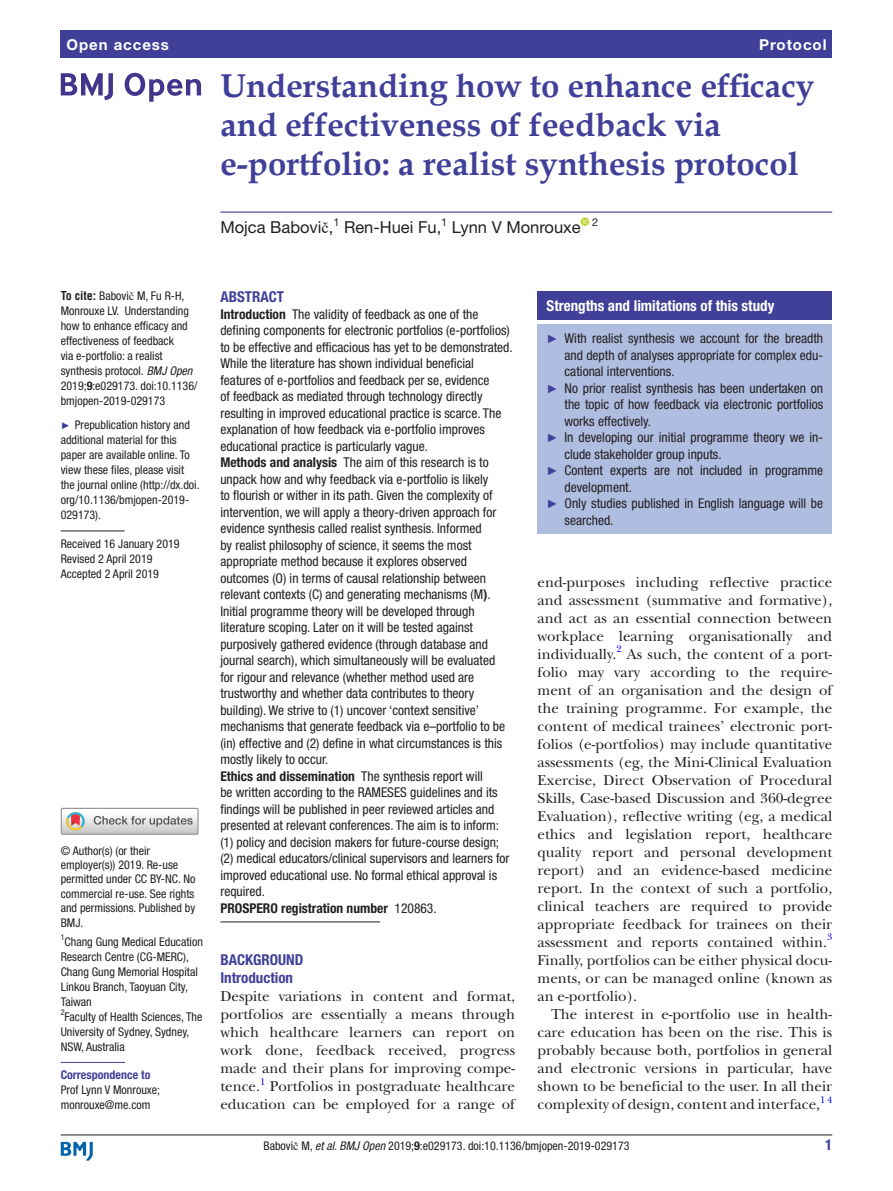
<style>
.page{position:relative;width:893px;height:1191px;background:#fff}
.page>*{position:absolute;margin:0;border:0;box-sizing:border-box;transform-origin:0 0}
.t1{font:700 33px/39px "Book Antiqua";color:#414099}
.t2{font:16.5px "Helvetica Neue LT Std";color:#231f20}
.t3{font:15px/18px "New Baskerville";color:#231f20;text-align:justify}
.t4{font:700 condensed 15px "Helvetica Neue LT Std";color:#fff}
.t5{font:700 condensed 15px/18px "Helvetica Neue LT Std";color:#414099}
.t6{font:700 15px "Helvetica Neue LT Std";letter-spacing:.065em;color:#fff}
.t7{font:condensed 13.5px/16.5px "Helvetica Neue LT Std";color:#231f20}
.t8{font:condensed 12px/15px "Helvetica Neue LT Std";color:#231f20}
.t9{font:700 condensed 12px "Helvetica Neue LT Std";color:#414099}
.t10{font:10.95px "Helvetica Neue LT Std";color:#231f20}
.t11{font:9.9px "New Baskerville";color:#00f}
.t12{font:condensed 7.95px "Helvetica Neue LT Std";color:#231f20}
.s1{font-family:"Times New Roman"}
.s2{font-family:"Helvetica LT Std";font-weight:700}
.s3{font-family:"Times New Roman";font-stretch:normal}
.s4{font-style:italic}
.s5{font-weight:700}
.s6{font-family:"Arial";font-stretch:normal;font-size:9.75px;color:#414099}
.s7{font-family:"Arial";font-stretch:normal;font-size:12px;color:#414099}
</style>
<div class="page">
<hr style="left:61px;top:1134px;width:771px;height:1px;background:#231f20">
<svg style="left:61px;top:1141px;width:32px;height:19px"></svg>
<div style="left:61px;top:31px;width:771px;height:27px;background:#414099"></div>
<hr style="left:220px;top:211px;width:612px;height:2px;background:#414099">
<svg style="left:581px;top:217px;width:8px;height:9px"></svg>
<hr style="left:61px;top:530px;width:64px;height:1px;background:#231f20">
<hr style="left:61px;top:1062px;width:64px;height:1px;background:#414099">
<svg style="left:61px;top:73px;width:52px;height:27px"></svg>
<svg style="left:125px;top:73px;width:76px;height:29px"></svg>
<div style="left:61px;top:807px;width:138px;height:27px;border:1px solid #969090"></div>
<svg style="left:61px;top:808px;width:137px;height:26px"></svg>
<hr style="left:220px;top:921px;width:160px;height:1px;background:#231f20">
<div style="left:538px;top:292px;width:294px;height:28px;background:#414099"></div>
<div style="left:538px;top:324px;width:294px;height:209px;background:#afbde1"></div>
<p class="t6" style="left:66px;top:35px;width:104px">Open access</p>
<p class="t6" style="left:759px;top:35px;width:69px">Protocol</p>
<h1 class="t1" style="left:220px;top:66px;width:595px">Understanding how to enhance efficacy and effectiveness of feedback via e-portfolio: a realist synthesis protocol</h1>
<p class="t2" style="left:220px;top:218px;width:115px">Mojca Babovi<span class="s1">č</span>,</p>
<p class="t10" style="left:333px;top:215px;width:8px">1</p>
<p class="t2" style="left:344px;top:218px;width:99px">Ren-Huei Fu,</p>
<p class="t10" style="left:441px;top:215px;width:8px">1</p>
<p class="t2" style="left:452px;top:218px;width:130px">Lynn V Monrouxe</p>
<p class="t10" style="left:592px;top:215px;width:8px">2</p>
<p class="t8" style="left:61px;top:288px;width:138px"><span class="s2">To cite:</span> Babovi<span class="s3">č</span> M, Fu R-H,<br>Monrouxe LV. Understanding how to enhance efficacy and effectiveness of feedback<br>via e-portfolio: a realist synthesis protocol. <span class="s4">BMJ Open<br></span>2019;<span class="s5">9</span>:e029173. doi:10.1136/ bmjopen-2019-029173</p>
<p class="t8" style="left:61px;top:417px;width:140px"><span class="s6">►</span> Prepublication history and additional material for this paper are available online. To view these files, please visit the journal online (http://dx.doi. org/10.1136/bmjopen-2019-<br>029173).</p>
<p class="t8" style="left:61px;top:536px;width:120px">Received 16 January 2019<br>Revised 2 April 2019<br>Accepted 2 April 2019</p>
<p class="t8" style="left:61px;top:843px;width:136px;line-height:14.4px">© Author(s) (or their employer(s)) 2019. Re-use permitted under CC BY-NC. No commercial re-use. See rights and permissions. Published by<br>BMJ.</p>
<p class="t12" style="left:61px;top:933px;width:5px">1</p>
<p class="t8" style="left:61px;top:934px;width:144px;text-indent:4px">Chang Gung Medical Education<br>Research Centre (CG-MERC),<br>Chang Gung Memorial Hospital<br>Linkou Branch, Taoyuan City,<br>Taiwan<br><sup>2</sup>Faculty of Health Sciences, The<br>University of Sydney, Sydney,<br>NSW, Australia</p>
<p class="t9" style="left:61px;top:1067px;width:91px">Correspondence to</p>
<p class="t8" style="left:61px;top:1082px;width:101px">Prof Lynn V Monrouxe; monrouxe@me.com</p>
<p class="t5" style="left:220px;top:288px;width:65px">Abstract</p>
<p class="t7" style="left:220px;top:306px;width:294px"><span class="s5">Introduction</span> The validity of feedback as one of the defining components for electronic portfolios (e-portfolios) to be effective and efficacious has yet to be demonstrated.<br>While the literature has shown individual beneficial features of e-portfolios and feedback per se, evidence<br>of feedback as mediated through technology directly resulting in improved educational practice is scarce. The explanation of how feedback via e-portfolio improves educational practice is particularly vague.<br><span class="s5">Methods and analysis</span> The aim of this research is to unpack how and why feedback via e-portfolio is likely<br>to flourish or wither in its path. Given the complexity of intervention, we will apply a theory-driven approach for evidence synthesis called realist synthesis. Informed<br>by realist philosophy of science, it seems the most appropriate method because it explores observed outcomes (O) in terms of causal relationship between relevant contexts (C) and generating mechanisms (M<span class="s5">)</span>.<br>Initial programme theory will be developed through literature scoping. Later on it will be tested against purposively gathered evidence (through database and journal search), which simultaneously will be evaluated<br>for rigour and relevance (whether method used are trustworthy and whether data contributes to theory building). We strive to (1) uncover ‘context sensitive’ mechanisms that generate feedback via e–portfolio to be (in) effective and (2) define in what circumstances is this mostly likely to occur.<br><span class="s5">Ethics and dissemination</span> The synthesis report will<br>be written according to the RAMESES guidelines and its findings will be published in peer reviewed articles and presented at relevant conferences. The aim is to inform: (1) policy and decision makers for future-course design; (2) medical educators/clinical supervisors and learners for improved educational use. No formal ethical approval is required.<br><span class="s5">PROSPERO registration number</span> 120863.</p>
<p class="t5" style="left:220px;top:950px;width:85px">Background<br>Introduction</p>
<p class="t3" style="left:220px;top:987px;width:296px">Despite variations in content and format, portfolios are essentially a means through which healthcare learners can report on work done, feedback received, progress made and their plans for improving compe&shy;tence.</p>
<p class="t11" style="left:260px;top:1075px;width:7px">1</p>
<p class="t3" style="left:220px;top:1077px;width:296px;text-align:right">Portfolios in postgraduate healthcare education can be employed for a range of</p>
<p class="t4" style="left:547px;top:297px;width:229px">Strengths and limitations of this study</p>
<p class="t7" style="left:547px;top:330px;width:278px"><span class="s7">►</span> With realist synthesis we account for the breadth</p>
<p class="t7" style="left:565px;top:346px;width:260px">and depth of analyses appropriate for complex edu-</p>
<p class="t7" style="left:565px;top:363px;width:112px">cational interventions.</p>
<p class="t7" style="left:547px;top:379px;width:278px"><span class="s7">►</span> No prior realist synthesis has been undertaken on</p>
<p class="t7" style="left:565px;top:396px;width:260px">the topic of how feedback via electronic portfolios</p>
<p class="t7" style="left:565px;top:412px;width:88px">works effectively.</p>
<p class="t7" style="left:547px;top:429px;width:278px"><span class="s7">►</span> In developing our initial programme theory we in-</p>
<p class="t7" style="left:565px;top:445px;width:159px">clude stakeholder group inputs.</p>
<p class="t7" style="left:547px;top:462px;width:278px"><span class="s7">►</span> Content experts are not included in programme</p>
<p class="t7" style="left:565px;top:478px;width:69px">development.</p>
<p class="t7" style="left:547px;top:495px;width:278px"><span class="s7">►</span> Only studies published in English language will be</p>
<p class="t7" style="left:565px;top:511px;width:50px">searched.</p>
<p class="t3" style="left:538px;top:573px;width:296px">end-purposes including reflective practice and assessment (summative and formative), and act as an essential connection between workplace learning organisationally and individually.<sup>2</sup> As such, the content of a port&shy;folio may vary according to the require&shy;ment of an organisation and the design of the training programme. For example, the content of medical trainees’ electronic port&shy;folios (e-portfolios) may include quantitative assessments (eg, the Mini-Clinical Evaluation Exercise, Direct Observation of Procedural Skills, Case-based Discussion and 360-degree Evaluation), reflective writing (eg, a medical ethics and legislation report, healthcare quality report and personal development report) and an evidence-based medicine report. In the context of such a portfolio, clinical teachers are required to provide appropriate feedback for trainees on their assessment and reports contained within.</p>
<p class="t11" style="left:827px;top:931px;width:7px">3</p>
<p class="t3" style="left:538px;top:951px;width:296px">Finally, portfolios can be either physical docu&shy;ments, or can be managed online (known as an e-portfolio).</p>
<p class="t3" style="left:538px;top:1005px;width:296px;text-indent:14px">The interest in e-portfolio use in health&shy;care education has been on the rise. This is probably because both, portfolios in general and electronic versions in particular, have shown to be beneficial to the user. In all their complexity of design, content and interface,<sup>1</sup> <sup>4</sup></p>
<p class="t8" style="left:263px;top:1137px;width:368px">Babovi<span class="s3">č</span> M, <span class="s4">et al</span>. <span class="s4">BMJ Open</span> 2019;<span class="s5">9</span>:e029173. doi:10.1136/bmjopen-2019-029173</p>
<p class="t5" style="left:825px;top:1135px;width:9px">1</p>
</div>
